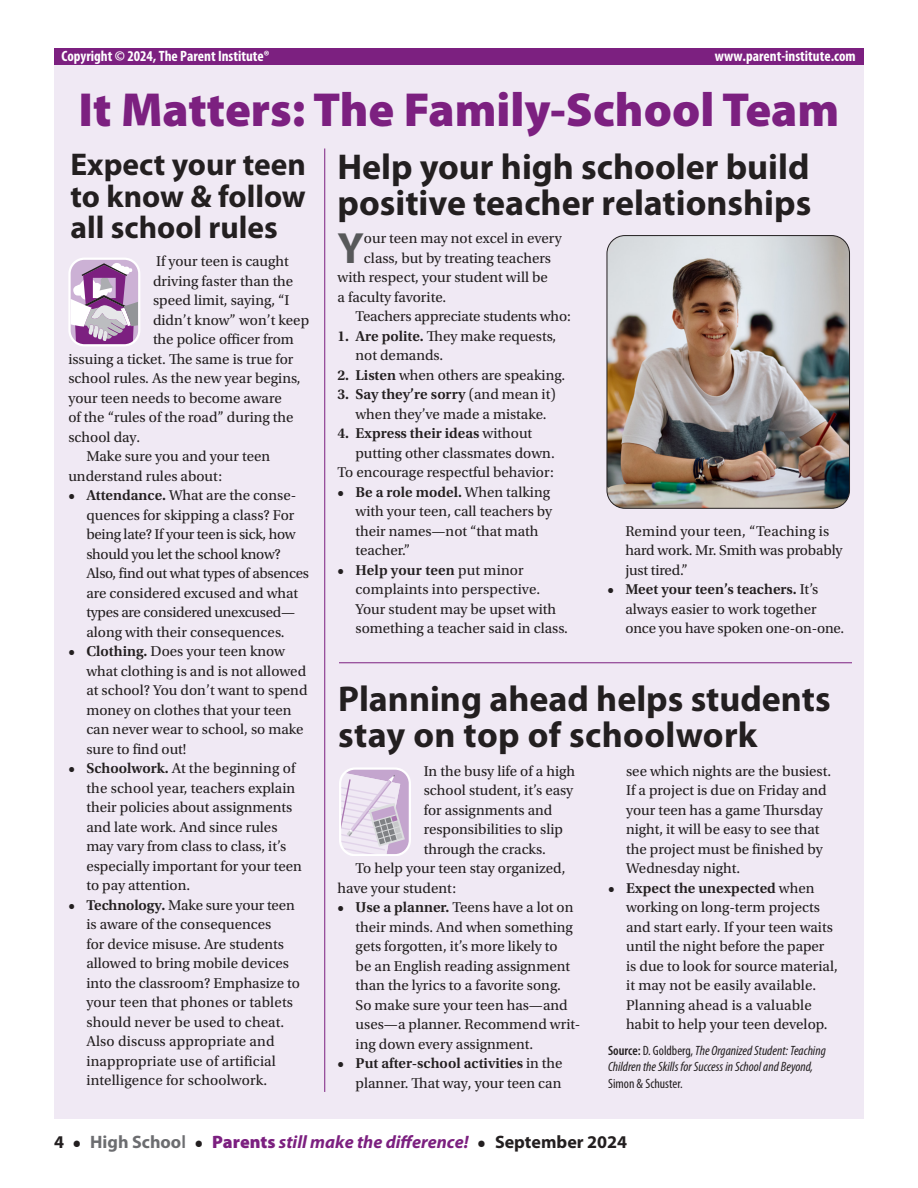
<style>
.page{position:relative;width:918px;height:1188px;background:#fff}
.page>*{position:absolute;margin:0;border:0;box-sizing:border-box;transform-origin:0 0}
.t1{font:900 48px "Myriad Pro";color:#7c2080}
.t2{font:700 43.95px "Myriad Pro";color:#57585a}
.t3{font:700 36px/36px "Myriad Pro";color:#231f20}
.t4{font:700 31.5px/31.5px "Myriad Pro";color:#231f20;text-align:justify}
.t5{font:italic 700 18px "Myriad Pro";color:#7c2080}
.t6{font:700 18px "Myriad Pro";color:#231f20}
.t7{font:15px/19.5px "Utopia Std";color:#231f20}
.t8{font:700 condensed 15px "Myriad Pro";color:#fff}
.t9{font:600 15px "Utopia Std";color:#231f20}
.t10{font:italic condensed 13.5px/16.5px "Myriad Pro";color:#231f20}
.t11{font:condensed 13.5px "Myriad Pro";color:#231f20}
.s1{font-weight:600}
.s2{font-weight:400}
.s3{font-weight:600;font-style:normal}
.s4{font-style:normal}
.s5{font-style:normal;color:#231f20}
.s6{font-family:"Utopia Std";font-style:normal;color:#231f20}
.s7{font-style:normal;color:#6c6d70}
.s8{font-weight:600;font-style:normal;color:#6c6d70}
.s9{font-weight:900;font-style:normal}
</style>
<div class="page">
<div style="left:54px;top:49px;width:810px;height:1070px;background:#f0e9f4"></div>
<div style="left:54px;top:49px;width:810px;height:16px;background:#7c2080"></div>
<hr style="left:324px;top:148px;width:1px;height:944px;background:#7c2080">
<hr style="left:339px;top:662px;width:513px;height:1px;background:#7c2080">
<svg style="left:68px;top:258px;width:72px;height:88px"></svg>
<svg style="left:339px;top:767px;width:72px;height:89px"></svg>
<img style="left:607px;top:236px;width:243px;height:272px">
<div style="left:607px;top:235px;width:243px;height:274px;border:1px solid #231f20;border-radius:18px"></div>
<p class="t8" style="left:62px;top:46px;width:210px">Copyright © 2024, The Parent Institute®</p>
<p class="t8" style="left:715px;top:46px;width:142px">www.parent-institute.com</p>
<h1 class="t1" style="left:79px;top:78px;width:762px">It Matters: The Family-School Team</h1>
<h3 class="t4" style="left:70px;top:148px;width:237px">Expect your teen to know &amp; follow all school rules</h3>
<h3 class="t3" style="left:338px;top:147px;width:475px">Help your high schooler build positive teacher relationships</h3>
<h2 class="t2" style="left:338px;top:219px;width:28px">Y</h2>
<p class="t7" style="left:364px;top:229px;width:199px">our teen may not excel in every</p>
<p class="t7" style="left:364px;top:248px;width:189px">class, but by treating teachers</p>
<p class="t7" style="left:338px;top:268px;width:212px">with respect, your student will be</p>
<p class="t7" style="left:338px;top:287px;width:110px">a faculty favorite.</p>
<p class="t7" style="left:356px;top:307px;width:217px">Teachers appreciate students who:</p>
<p class="t7" style="left:356px;top:326px;width:202px;text-indent:-18px"><span class="s1">1. Are polite.</span> They make requests, not demands.</p>
<p class="t7" style="left:338px;top:365px;width:229px"><span class="s1">2. Listen</span> when others are speaking.</p>
<p class="t7" style="left:338px;top:385px;width:220px;text-align:center"><span class="s1">3. Say they’re sorry</span> (and mean it) when they’ve made a mistake.</p>
<p class="t9" style="left:338px;top:425px;width:196px">4. Express their ideas <span class="s2">without</span></p>
<p class="t7" style="left:356px;top:443px;width:201px">putting other classmates down.</p>
<p class="t7" style="left:338px;top:463px;width:218px">To encourage respectful behavior:</p>
<p class="t7" style="left:356px;top:482px;width:198px;text-indent:-18px"><span class="s1">• Be a role model.</span> When talking with your teen, call teachers by their names—not “that math teacher.”</p>
<p class="t7" style="left:356px;top:560px;width:214px;text-indent:-18px"><span class="s1">• Help your teen</span> put minor complaints into perspective.<br>Your student may be upset with something a teacher said in class.</p>
<p class="t7" style="left:156px;top:252px;width:134px">If your teen is caught</p>
<p class="t7" style="left:153px;top:271px;width:142px">driving faster than the</p>
<p class="t7" style="left:153px;top:291px;width:138px">speed limit, saying, “I</p>
<p class="t7" style="left:153px;top:310px;width:158px">didn’t know” won’t keep</p>
<p class="t7" style="left:153px;top:330px;width:142px">the police officer from</p>
<p class="t7" style="left:68px;top:349px;width:227px">issuing a ticket. The same is true for</p>
<p class="t7" style="left:68px;top:369px;width:234px">school rules. As the new year begins,</p>
<p class="t7" style="left:68px;top:388px;width:215px">your teen needs to become aware</p>
<p class="t7" style="left:68px;top:408px;width:227px">of the “rules of the road” during the</p>
<p class="t7" style="left:68px;top:427px;width:73px">school day.</p>
<p class="t7" style="left:86px;top:447px;width:185px">Make sure you and your teen</p>
<p class="t7" style="left:68px;top:466px;width:155px">understand rules about:</p>
<p class="t7" style="left:86px;top:486px;width:224px;text-indent:-18px"><span class="s1">• Attendance.</span> What are the conse&shy;quences for skipping a class? For being late? If your teen is sick, how should you let the school know?<br>Also, find out what types of absences are considered excused and what types are considered unexcused— along with their consequences.</p>
<p class="t7" style="left:86px;top:642px;width:223px;text-indent:-18px"><span class="s1">• Clothing.</span> Does your teen know what clothing is and is not allowed at school? You don’t want to spend money on clothes that your teen can never wear to school, so make sure to find out!</p>
<p class="t7" style="left:86px;top:759px;width:217px;text-indent:-18px"><span class="s1">• Schoolwork.</span> At the beginning of the school year, teachers explain their policies about assignments and late work. And since rules may vary from class to class, it’s especially important for your teen to pay attention.</p>
<p class="t7" style="left:86px;top:895px;width:215px;text-indent:-18px"><span class="s1">• Technology.</span> Make sure your teen is aware of the consequences<br>for device misuse. Are students allowed to bring mobile devices into the classroom? Emphasize to your teen that phones or tablets should never be used to cheat.<br>Also discuss appropriate and inappropriate use of artificial intelligence for schoolwork.</p>
<p class="t7" style="left:625px;top:522px;width:219px">Remind your teen, “Teaching is hard work. Mr. Smith was probably just tired.”</p>
<p class="t7" style="left:625px;top:580px;width:221px;text-indent:-18px"><span class="s1">• Meet your teen’s teachers.</span> It’s always easier to work together once you have spoken one-on-one.</p>
<h3 class="t3" style="left:338px;top:679px;width:494px">Planning ahead helps students stay on top of schoolwork</h3>
<p class="t7" style="left:424px;top:761px;width:153px">In the busy life of a high</p>
<p class="t7" style="left:424px;top:781px;width:151px">school student, it’s easy</p>
<p class="t7" style="left:424px;top:800px;width:130px">for assignments and</p>
<p class="t7" style="left:424px;top:820px;width:141px">responsibilities to slip</p>
<p class="t7" style="left:424px;top:839px;width:124px">through the cracks.</p>
<p class="t7" style="left:356px;top:859px;width:211px">To help your teen stay organized,</p>
<p class="t7" style="left:338px;top:878px;width:120px">have your student:</p>
<p class="t7" style="left:356px;top:898px;width:226px;text-indent:-18px"><span class="s1">• Use a planner.</span> Teens have a lot on their minds. And when something gets forgotten, it’s more likely to<br>be an English reading assignment than the lyrics to a favorite song.<br>So make sure your teen has—and uses—a planner. Recommend writ&shy;ing down every assignment.</p>
<p class="t7" style="left:338px;top:1054px;width:226px;text-align:right"><span class="s1">• Put after-school activities</span> in the planner. That way, your teen can</p>
<p class="t7" style="left:626px;top:761px;width:206px">see which nights are the busiest.<br>If a project is due on Friday and your teen has a game Thursday night, it will be easy to see that the project must be finished by<br>Wednesday night.</p>
<p class="t7" style="left:626px;top:878px;width:213px;text-indent:-18px"><span class="s1">• Expect the unexpected</span> when working on long-term projects and start early. If your teen waits until the night before the paper is due to look for source material, it may not be easily available.<br>Planning ahead is a valuable habit to help your teen develop.</p>
<p class="t10" style="left:608px;top:1042px;width:219px"><span class="s3">Source:</span> <span class="s4">D. Goldberg,</span> The Organized Student: Teaching<br>Children the Skills for Success in School and Beyond,</p>
<p class="t11" style="left:608px;top:1075px;width:76px">Simon &amp; Schuster.</p>
<p class="t5" style="left:54px;top:1130px;width:433px"><span class="s5">4</span> <span class="s6">•</span> <span class="s7">High Schoo</span><span class="s8">l</span> <span class="s6">•</span> <span class="s9">Parents</span> still make the difference! <span class="s6">•</span></p>
<p class="t6" style="left:495px;top:1130px;width:134px">September 2024</p>
</div>
